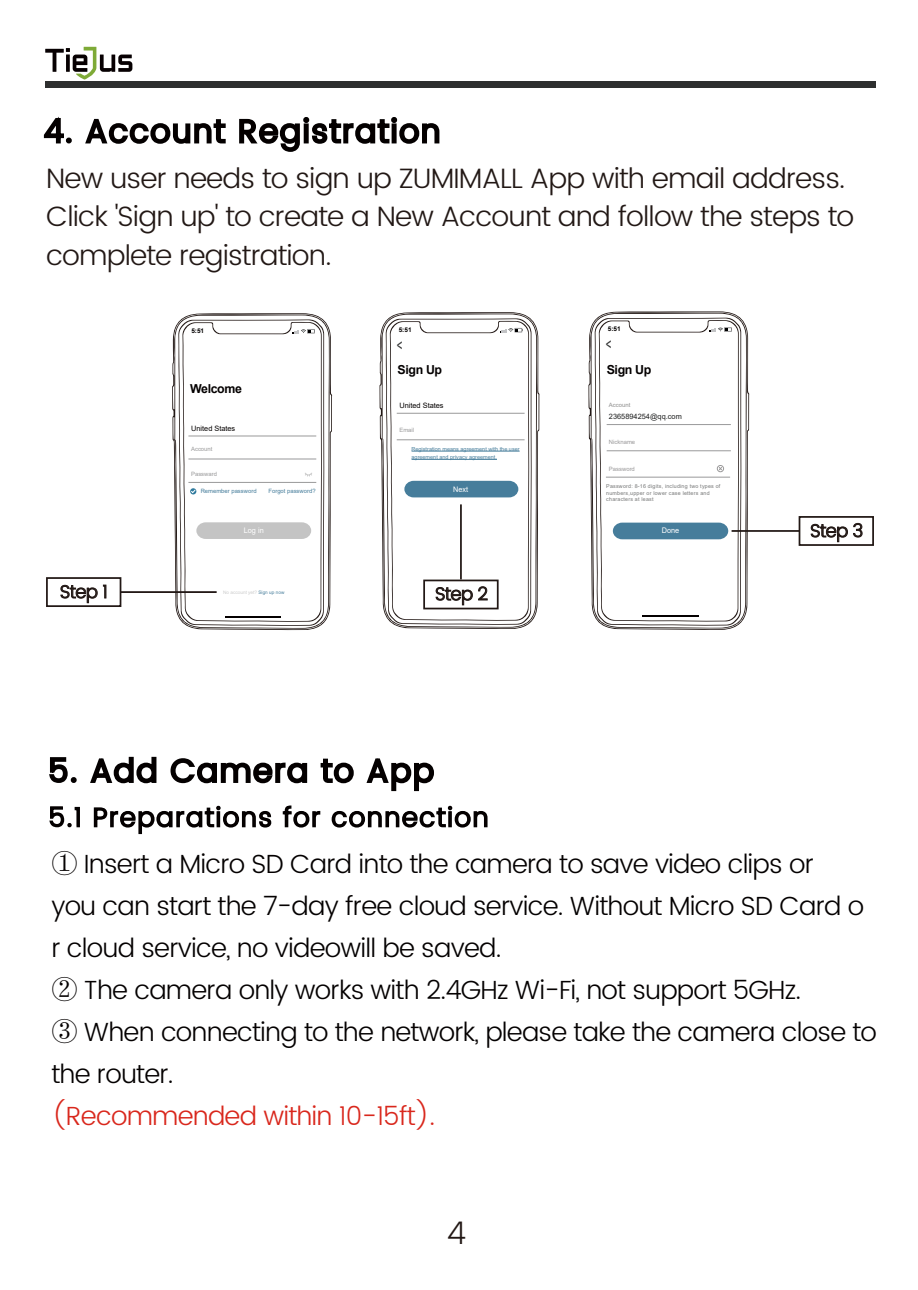
<style>
.page{position:relative;width:918px;height:1290px;background:#fff}
.page>*{position:absolute;margin:0;border:0;box-sizing:border-box;transform-origin:0 0}
.t1{font:300 31.15px "Poppins";color:#221815}
.t2{font:300 28px/38.5px "Poppins";letter-spacing:-.03em;color:#221815}
.t3{font:300 26.25px/42px "Poppins";letter-spacing:-.03em;color:#040000}
.t4{font:300 26.25px "Poppins";letter-spacing:-.03em;color:#d9271c}
.t5{font:300 18.2px "Poppins";letter-spacing:-.03em;color:#221815}
.t6{font:16.45px "Arial";color:#323333;scale:.6 1}
.t7{font:700 12.25px "Arial";letter-spacing:-.03em;color:#040000}
.t8{font:7.7px "Arial";color:#fff;scale:.96 1}
.t9{font:7.7px "Arial";color:#fff;scale:.95 1}
.t10{font:7.35px "Arial";color:#040000}
.t11{font:7.35px "Arial";color:#1d1e1e}
.t12{font:700 6.3px "Arial";color:#040000}
.t13{font:5.95px "Arial";color:#467d9b}
.t14{font:5.95px "Arial";color:#99999a}
.t15{font:5.95px "Arial";color:#999899}
.t16{font:5.95px "Arial";color:#8d8d8c}
.t17{font:5.6px/8.4px "Arial";color:#467d9b}
.t18{font:5.25px/6.6px "Arial";letter-spacing:.04em;color:#767777}
.t19{font:4.55px "Arial";color:#ccc}
.s1{color:#467d9b}
.s2{font-family:"Adobe Song Std"}
</style>
<div class="page">
<svg style="left:43px;top:116px;width:29px;height:28px"></svg>
<svg style="left:85px;top:118px;width:141px;height:26px"></svg>
<svg style="left:239px;top:117px;width:201px;height:35px"></svg>
<svg style="left:49px;top:757px;width:28px;height:26px"></svg>
<svg style="left:90px;top:756px;width:67px;height:28px"></svg>
<svg style="left:170px;top:758px;width:138px;height:26px"></svg>
<svg style="left:320px;top:758px;width:34px;height:26px"></svg>
<svg style="left:366px;top:758px;width:68px;height:34px"></svg>
<svg style="left:49px;top:806px;width:31px;height:22px"></svg>
<svg style="left:93px;top:805px;width:179px;height:30px"></svg>
<svg style="left:282px;top:805px;width:39px;height:23px"></svg>
<svg style="left:331px;top:805px;width:157px;height:23px"></svg>
<svg style="left:60px;top:584px;width:47px;height:19px"></svg>
<div style="left:46px;top:577px;width:75px;height:30px;border:2px solid #221815"></div>
<svg style="left:810px;top:523px;width:53px;height:19px"></svg>
<hr style="left:731px;top:530px;width:68px;height:2px;background:#221815">
<div style="left:798px;top:516px;width:76px;height:30px;border:2px solid #221815"></div>
<svg style="left:172px;top:313px;width:160px;height:317px"></svg>
<svg style="left:178px;top:319px;width:146px;height:307px"></svg>
<hr style="left:120px;top:591px;width:97px;height:2px;background:#221815">
<svg style="left:588px;top:311px;width:161px;height:319px"></svg>
<svg style="left:594px;top:318px;width:147px;height:308px"></svg>
<svg style="left:379px;top:312px;width:160px;height:317px"></svg>
<svg style="left:386px;top:318px;width:146px;height:307px"></svg>
<div style="left:404px;top:481px;width:114px;height:16px;background:#467d9b;border-radius:9px"></div>
<div style="left:45px;top:81px;width:831px;height:6px;background:#2e2f2f"></div>
<svg style="left:45px;top:47px;width:87px;height:33px"></svg>
<p class="t2" style="left:46px;top:160px;width:809px">New user needs to sign up ZUMIMALL App with email address.<br>Click 'Sign up' to create a New Account and follow the steps to complete registration.</p>
<p class="t5" style="left:60px;top:579px;width:49px">Step 1</p>
<p class="t12" style="left:191px;top:326px;width:14px">5:51</p>
<p class="t7" style="left:190px;top:380px;width:53px">Welcome</p>
<p class="t10" style="left:191px;top:423px;width:46px">United States</p>
<p class="t14" style="left:191px;top:445px;width:23px">Account</p>
<p class="t14" style="left:191px;top:470px;width:27px">Passward</p>
<p class="t13" style="left:201px;top:487px;width:57px">Remember password</p>
<p class="t13" style="left:268px;top:487px;width:49px">Forgot password?</p>
<p class="t8" style="left:244px;top:525px;width:22px">Log in</p>
<p class="t19" style="left:223px;top:589px;width:63px">No account yet? <span class="s1">Sign up now</span></p>
<p class="t12" style="left:399px;top:325px;width:14px">5:51</p>
<p class="t6" style="left:397px;top:334px;width:11px">&lt;</p>
<p class="t7" style="left:398px;top:361px;width:46px">Sign Up</p>
<p class="t10" style="left:399px;top:400px;width:46px">United States</p>
<p class="t14" style="left:399px;top:426px;width:16px">Email</p>
<p class="t17" style="left:411px;top:444px;width:110px">Registration means agreement with the user agreement and privacy agreement.</p>
<p class="t9" style="left:453px;top:484px;width:17px">Next</p>
<p class="t5" style="left:435px;top:581px;width:54px">Step 2</p>
<p class="t12" style="left:608px;top:325px;width:14px">5:51</p>
<p class="t6" style="left:606px;top:333px;width:11px">&lt;</p>
<p class="t7" style="left:606px;top:361px;width:46px">Sign Up</p>
<p class="t16" style="left:609px;top:401px;width:23px">Account</p>
<p class="t15" style="left:609px;top:438px;width:28px">Nickname</p>
<p class="t15" style="left:609px;top:464px;width:27px">Password</p>
<p class="t18" style="left:606px;top:483px;width:116px">Password: 8-16 digits, including two types of numbers,upper or lower case letters and characters at least</p>
<p class="t11" style="left:609px;top:411px;width:74px">2365894254@qq.com</p>
<p class="t8" style="left:662px;top:525px;width:20px">Done</p>
<p class="t5" style="left:810px;top:518px;width:55px">Step 3</p>
<p class="t3" style="left:51px;top:844px;width:827px"><span class="s2">①</span> Insert a Micro SD Card into the camera to save video clips or<br>you can start the 7-day free cloud service. Without Micro SD Card o r cloud service, no videowill be saved.<br><span class="s2">②</span> The camera only works with 2.4GHz Wi-Fi, not support 5GHz.<br><span class="s2">③</span> When connecting to the network, please take the camera close to the router.</p>
<p class="t4" style="left:51px;top:1097px;width:385px">(Recommended within 10-15ft).</p>
<p class="t1" style="left:447px;top:1211px;width:21px">4</p>
</div>
